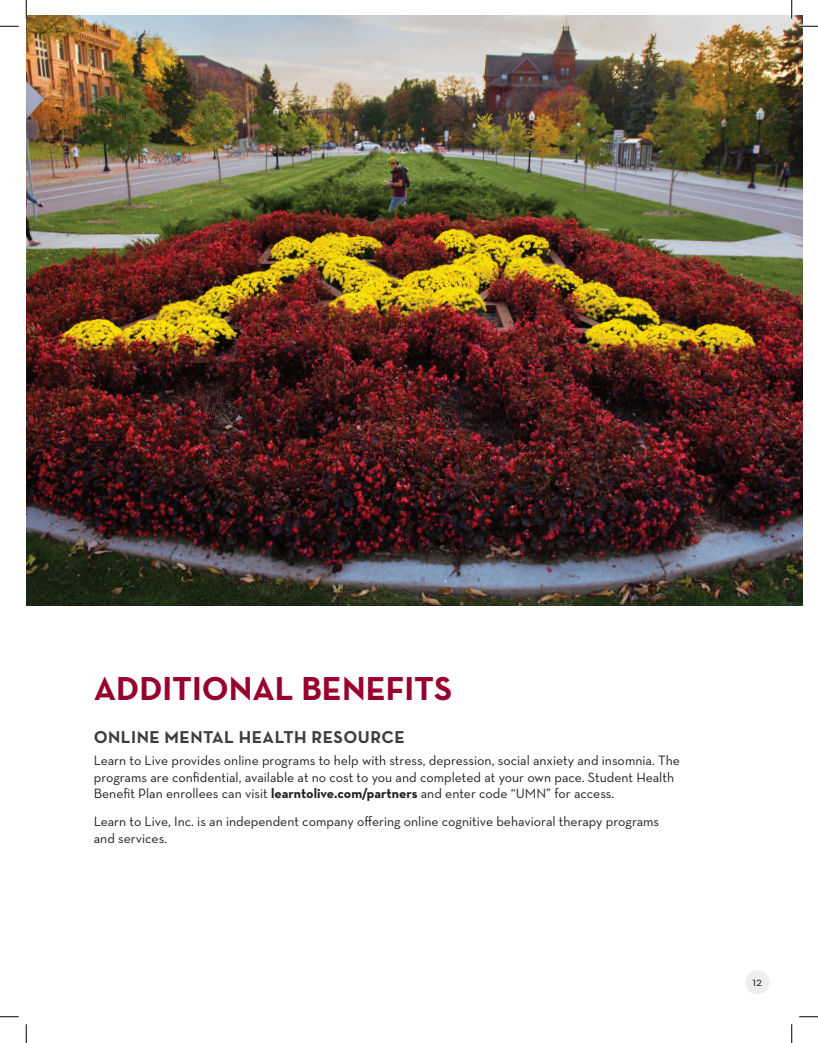
<style>
.page{position:relative;width:818px;height:1043px;background:#fff}
.page>*{position:absolute;margin:0;border:0;box-sizing:border-box;transform-origin:0 0}
.t1{font:700 33.75px "Neutraface Text";color:#98012d}
.t2{font:700 17.5px "Neutraface Text";letter-spacing:.025em;color:#3e3e3f}
.t3{font:13.75px/16.5px "Neutraface Text";color:#231f20}
.t4{font:12.5px "Neutraface Text";color:#231f20}
.s1{font-weight:700}
</style>
<div class="page">
<img style="left:26px;top:15px;width:776px;height:590px">
<div style="left:745px;top:970px;width:24px;height:24px;background:#eeeeef;border-radius:50%"></div>
<svg style="left:0;top:25px;width:19px;height:2px"></svg>
<svg style="left:799px;top:25px;width:19px;height:2px"></svg>
<svg style="left:0;top:1016px;width:19px;height:1px"></svg>
<svg style="left:799px;top:1016px;width:19px;height:1px"></svg>
<svg style="left:25px;top:0;width:2px;height:19px"></svg>
<svg style="left:25px;top:1024px;width:2px;height:18px"></svg>
<svg style="left:790px;top:0;width:2px;height:19px"></svg>
<svg style="left:791px;top:1024px;width:1px;height:18px"></svg>
<h1 class="t1" style="left:94px;top:666px;width:360px">ADDITIONAL BENEFITS</h1>
<p class="t2" style="left:94px;top:726px;width:312px">ONLINE MENTAL HEALTH RESOURCE</p>
<p class="t3" style="left:94px;top:752px;width:587px">Learn to Live provides online programs to help with stress, depression, social anxiety and insomnia. The programs are confidential, available at no cost to you and completed at your own pace. Student Health<br>Benefit Plan enrollees can visit <span class="s1">learntolive.com/partners</span> and enter code “UMN” for access.</p>
<p class="t3" style="left:94px;top:813px;width:567px">Learn to Live, Inc. is an independent company offering online cognitive behavioral therapy programs and services.</p>
<p class="t4" style="left:752px;top:973px;width:11px">12</p>
</div>
